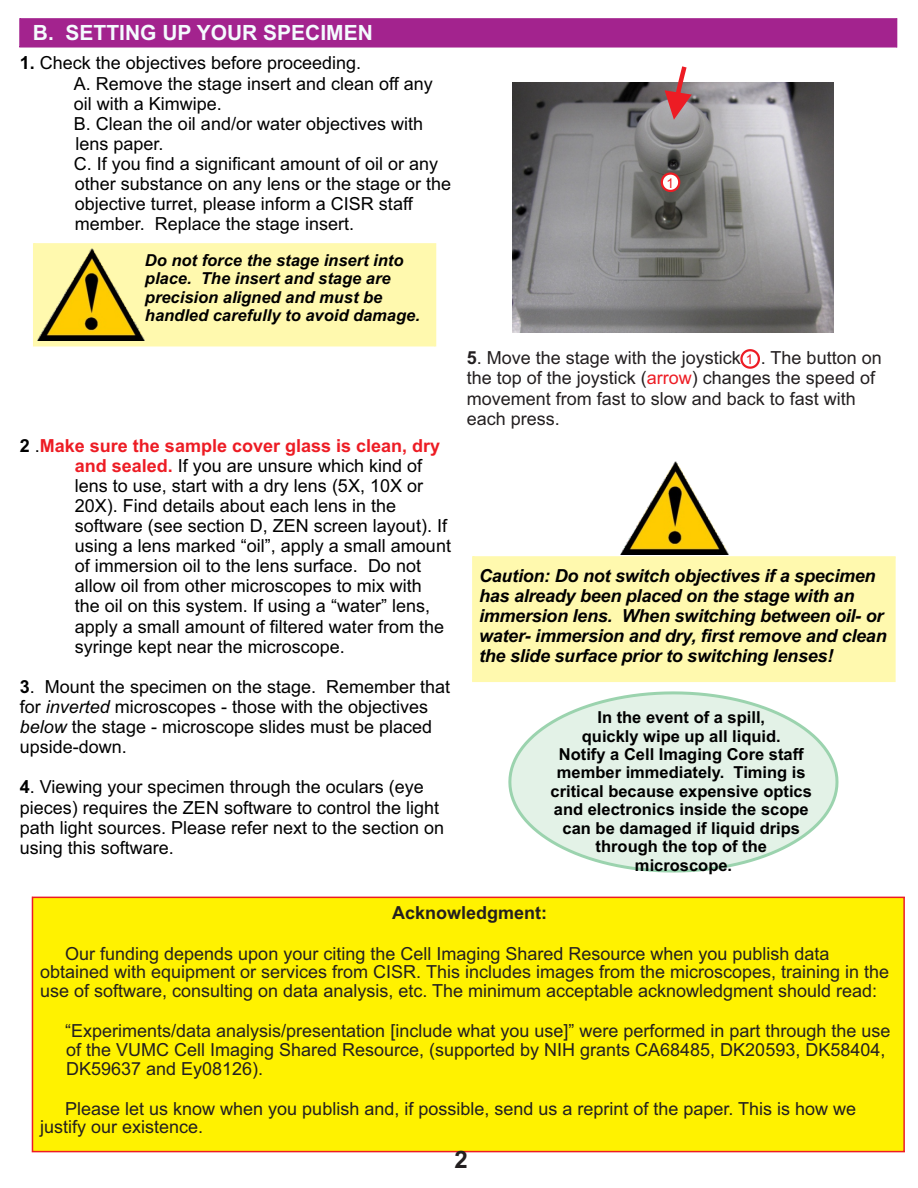
<style>
.page{position:relative;width:918px;height:1188px;background:#fff}
.page>*{position:absolute;margin:0;border:0;box-sizing:border-box;transform-origin:0 0}
.t1{font:700 24px "Arial";color:#231f20}
.t2{font:700 21px "Arial";color:#f4fbfe}
.t3{font:18px/20.1px "Arial";color:#000}
.t4{font:18px/18.8px "Arial";color:#231f20}
.t5{font:italic 700 18px/20.1px "Arial";letter-spacing:-.015em;color:#000}
.t6{font:700 18px "Arial";color:#231f20}
.t7{font:700 16.5px/18.5px "Arial";color:#000;text-align:center}
.t8{font:italic 700 16.5px/18.5px "Arial";color:#000}
.t9{font:13.5px "Arial";color:#ed1c24}
.s1{font-weight:700}
.s2{font-weight:700;color:#ed1c24}
.s3{font-style:italic}
.s4{color:#ed1c24}
</style>
<div class="page">
<div style="left:19px;top:18px;width:878px;height:30px;background:#a3238e"></div>
<div style="left:33px;top:243px;width:403px;height:103px;background:#fff9ae"></div>
<img style="left:37px;top:248px;width:108px;height:93px">
<div style="left:472px;top:556px;width:424px;height:126px;background:#fff9ae"></div>
<img style="left:621px;top:462px;width:107px;height:92px">
<svg style="left:508px;top:691px;width:331px;height:182px;fill:#e3f2e7"></svg>
<div style="left:32px;top:897px;width:873px;height:255px;background:#fff200"></div>
<svg style="left:740px;top:349px;width:20px;height:20px"></svg>
<img style="left:513px;top:82px;width:320px;height:250px">
<svg style="left:661px;top:172px;width:19px;height:20px"></svg>
<svg style="left:665px;top:66px;width:27px;height:54px"></svg>
<p class="t2" style="left:33px;top:25px;width:341px">B. SETTING UP YOUR SPECIMEN</p>
<p class="t3" style="left:74px;top:55px;width:379px;text-indent:-54px"><span class="s1">1.</span> Check the objectives before proceeding.<br>A. Remove the stage insert and clean off any oil with a Kimwipe.<br>B. Clean the oil and/or water objectives with lens paper.<br>C. If you find a significant amount of oil or any other substance on any lens or the stage or the objective turret, please inform a CISR staff member. Replace the stage insert.</p>
<p class="t8" style="left:145px;top:252px;width:277px">Do not force the stage insert into place. The insert and stage are precision aligned and must be handled carefully to avoid damage.</p>
<p class="t3" style="left:75px;top:437px;width:378px;text-indent:-55px"><span class="s1">2</span> .<span class="s2">Make sure the sample cover glass is clean, dry and sealed.</span> If you are unsure which kind of lens to use, start with a dry lens (5X, 10X or 20X). Find details about each lens in the software (see section D, ZEN screen layout). If using a lens marked “oil”, apply a small amount of immersion oil to the lens surface. Do not allow oil from other microscopes to mix with the oil on this system. If using a “water” lens, apply a small amount of filtered water from the syringe kept near the microscope.</p>
<p class="t3" style="left:20px;top:678px;width:432px"><span class="s1">3</span>. Mount the specimen on the stage. Remember that for <span class="s3">inverted</span> microscopes - those with the objectives <span class="s3">below</span> the stage - microscope slides must be placed upside-down.</p>
<p class="t3" style="left:20px;top:779px;width:426px"><span class="s1">4</span>. Viewing your specimen through the oculars (eye pieces) requires the ZEN software to control the light path light sources. Please refer next to the section on using this software.</p>
<p class="t9" style="left:666px;top:179px;width:9px">1</p>
<p class="t4" style="left:467px;top:350px;width:416px;line-height:20.1px"><span class="s1">5</span>. Move the stage with the joystick . The button on the top of the joystick (<span class="s4">arrow</span>) changes the speed of movement from fast to slow and back to fast with each press.</p>
<p class="t9" style="left:746px;top:354px;width:9px">1</p>
<p class="t5" style="left:479px;top:567px;width:409px">Caution: Do not switch objectives if a specimen has already been placed on the stage with an immersion lens. When switching between oil- or water- immersion and dry, first remove and clean the slide surface prior to switching lenses!</p>
<p class="t7" style="left:551px;top:710px;width:263px">In the event of a spill,<br>quickly wipe up all liquid.<br>Notify a Cell Imaging Core staff member immediately. Timing is critical because expensive optics and electronics inside the scope can be damaged if liquid drips through the top of the microscope.</p>
<p class="t6" style="left:392px;top:906px;width:157px">Acknowledgment:</p>
<p class="t4" style="left:40px;top:946px;width:851px;text-indent:25px">Our funding depends upon your citing the Cell Imaging Shared Resource when you publish data obtained with equipment or services from CISR. This includes images from the microscopes, training in the use of software, consulting on data analysis, etc. The minimum acceptable acknowledgment should read:</p>
<p class="t4" style="left:65px;top:1023px;width:827px">“Experiments/data analysis/presentation [include what you use]” were performed in part through the use of the VUMC Cell Imaging Shared Resource, (supported by NIH grants CA68485, DK20593, DK58404,<br>DK59637 and Ey08126).</p>
<p class="t4" style="left:40px;top:1101px;width:818px;text-indent:25px">Please let us know when you publish and, if possible, send us a reprint of the paper. This is how we justify our existence.</p>
<h1 class="t1" style="left:455px;top:1150px;width:15px">2</h1>
</div>
